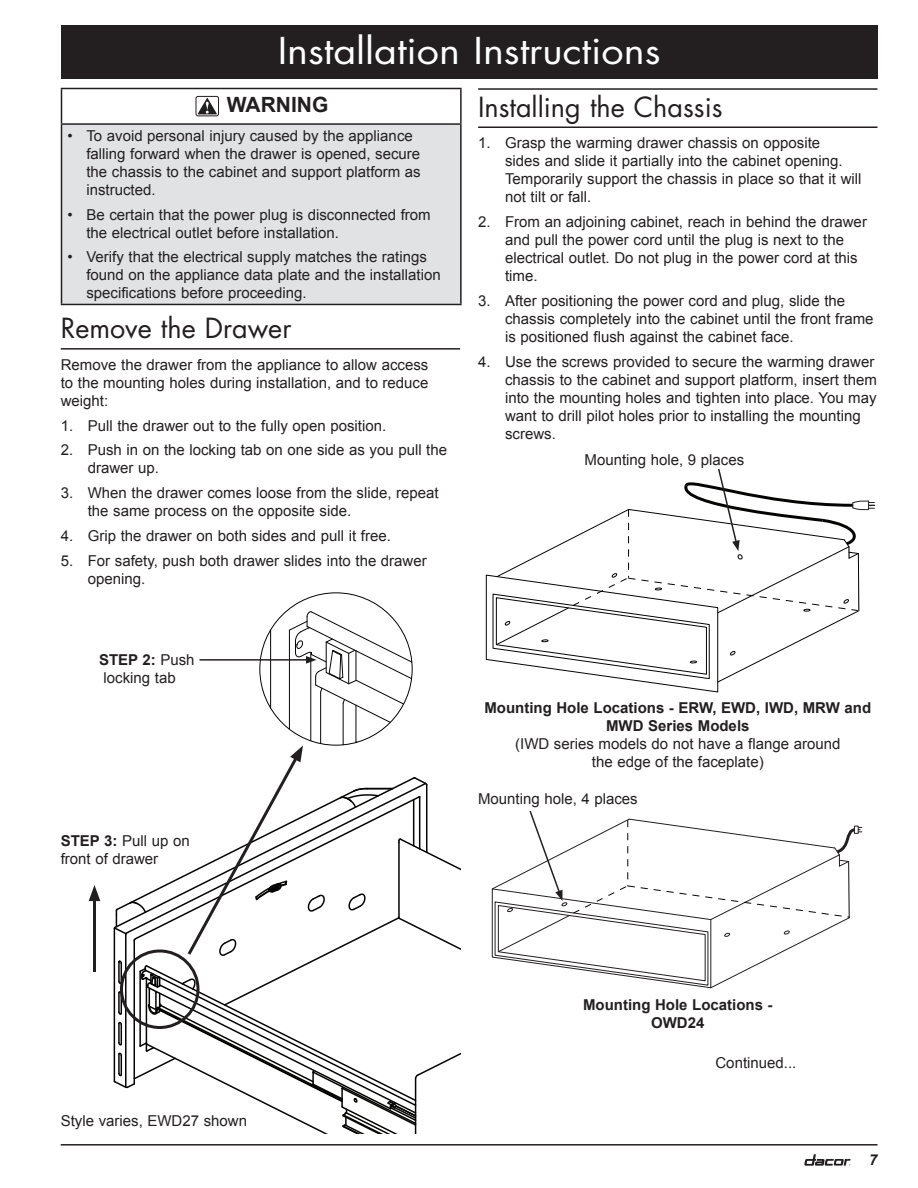
<style>
.page{position:relative;width:918px;height:1188px;background:#fff}
.page>*{position:absolute;margin:0;border:0;box-sizing:border-box;transform-origin:0 0}
.t1{font:36px "Futura Std";color:#fff;scale:1.1 1}
.t2{font:27px "Futura Std";color:#231f20}
.t3{font:700 21px "Arial";color:#231f20}
.t4{font:15px/18px "Arial";color:#231f20}
.t5{font:700 15px/18px "Arial";color:#231f20;text-align:center}
.t6{font:italic 700 15px "Arial";color:#231f20}
.s1{font-weight:700}
</style>
<div class="page">
<svg style="left:804px;top:1154px;width:46px;height:12px"></svg>
<hr style="left:61px;top:1144px;width:817px;height:2px;background:#231f20">
<hr style="left:270px;top:630px;width:1px;height:78px;background:#040503">
<hr style="left:356px;top:705px;width:1px;height:38px;background:#040503">
<hr style="left:343px;top:703px;width:1px;height:42px;background:#040503">
<hr style="left:320px;top:692px;width:1px;height:52px;background:#040503">
<hr style="left:289px;top:630px;width:1px;height:99px;background:#040503">
<hr style="left:310px;top:652px;width:1px;height:89px;background:#040503">
<hr style="left:200px;top:659px;width:108px;height:2px;background:#231f20">
<svg style="left:289px;top:611px;width:124px;height:112px"></svg>
<svg style="left:114px;top:741px;width:346px;height:393px"></svg>
<hr style="left:61px;top:348px;width:399px;height:2px;background:#231f20">
<div style="left:62px;top:124px;width:399px;height:180px;background:#e1e2e4"></div>
<hr style="left:61px;top:88px;width:401px;height:1px;background:#231f20">
<hr style="left:61px;top:89px;width:1px;height:34px;background:#231f20">
<hr style="left:460px;top:89px;width:2px;height:34px;background:#231f20">
<hr style="left:61px;top:123px;width:401px;height:2px;background:#231f20">
<hr style="left:61px;top:125px;width:1px;height:179px;background:#231f20">
<hr style="left:460px;top:125px;width:2px;height:179px;background:#231f20">
<hr style="left:61px;top:304px;width:401px;height:1px;background:#231f20">
<div style="left:196px;top:96px;width:23px;height:20px;border:1px solid #231f20;border-radius:2px"></div>
<svg style="left:197px;top:98px;width:20px;height:16px"></svg>
<div style="left:61px;top:25px;width:817px;height:54px;background:#231f20"></div>
<hr style="left:478px;top:88px;width:400px;height:2px;background:#231f20">
<hr style="left:478px;top:126px;width:400px;height:2px;background:#231f20">
<hr style="left:93px;top:895px;width:3px;height:77px;background:#231f20">
<svg style="left:89px;top:885px;width:11px;height:16px"></svg>
<svg style="left:491px;top:811px;width:371px;height:178px"></svg>
<svg style="left:485px;top:468px;width:390px;height:225px"></svg>
<h1 class="t1" style="left:278px;top:28px;width:349px">Installation Instructions</h1>
<h2 class="t2" style="left:478px;top:90px;width:246px">Installing the Chassis</h2>
<p class="t4" style="left:505px;top:134px;width:358px;text-indent:-27px">1. Grasp the warming drawer chassis on opposite<br>sides and slide it partially into the cabinet opening.<br>Temporarily support the chassis in place so that it will not tilt or fall.</p>
<p class="t4" style="left:505px;top:213px;width:363px;text-indent:-27px">2. From an adjoining cabinet, reach in behind the drawer and pull the power cord until the plug is next to the electrical outlet. Do not plug in the power cord at this time.</p>
<p class="t4" style="left:505px;top:292px;width:370px;text-indent:-27px">3. After positioning the power cord and plug, slide the chassis completely into the cabinet until the front frame is positioned flush against the cabinet face.</p>
<p class="t4" style="left:505px;top:352px;width:373px;text-indent:-27px">4. Use the screws provided to secure the warming drawer chassis to the cabinet and support platform, insert them into the mounting holes and tighten into place. You may want to drill pilot holes prior to installing the mounting screws.</p>
<h3 class="t3" style="left:227px;top:91px;width:16px">warning</h3>
<p class="t4" style="left:86px;top:127px;width:336px;text-indent:-19px">• To avoid personal injury caused by the appliance falling forward when the drawer is opened, secure the chassis to the cabinet and support platform as instructed.</p>
<p class="t4" style="left:86px;top:206px;width:346px;text-indent:-19px">• Be certain that the power plug is disconnected from the electrical outlet before installation.</p>
<p class="t4" style="left:86px;top:248px;width:356px;text-indent:-19px">• Verify that the electrical supply matches the ratings found on the appliance data plate and the installation specifications before proceeding.</p>
<h2 class="t2" style="left:61px;top:311px;width:232px">Remove the Drawer</h2>
<p class="t4" style="left:61px;top:356px;width:369px;text-align:justify">Remove the drawer from the appliance to allow access to the mounting holes during installation, and to reduce weight:</p>
<p class="t4" style="left:61px;top:417px;width:327px">1. Pull the drawer out to the fully open position.</p>
<p class="t4" style="left:88px;top:441px;width:361px;text-indent:-27px">2. Push in on the locking tab on one side as you pull the drawer up.</p>
<p class="t4" style="left:88px;top:484px;width:352px;text-indent:-27px">3. When the drawer comes loose from the slide, repeat the same process on the opposite side.</p>
<p class="t4" style="left:61px;top:527px;width:332px">4. Grip the drawer on both sides and pull it free.</p>
<p class="t4" style="left:88px;top:552px;width:341px;text-indent:-27px">5. For safety, push both drawer slides into the drawer opening.</p>
<p class="t4" style="left:585px;top:451px;width:161px">Mounting hole, 9 places</p>
<p class="t4" style="left:104px;top:651px;width:93px;text-indent:-5px"><span class="s1">STEP 2:</span> Push locking tab</p>
<p class="t4" style="left:61px;top:832px;width:130px"><span class="s1">STEP 3:</span> Pull up on front of drawer</p>
<p class="t4" style="left:61px;top:1112px;width:188px">Style varies, EWD27 shown</p>
<p class="t5" style="left:484px;top:699px;width:388px">Mounting Hole Locations - ERW, EWD, IWD, MRW and<br>MWD Series Models</p>
<p class="t4" style="left:515px;top:735px;width:327px;text-align:center">(IWD series models do not have a flange around the edge of the faceplate)</p>
<p class="t4" style="left:478px;top:790px;width:161px">Mounting hole, 4 places</p>
<p class="t5" style="left:583px;top:996px;width:191px">Mounting Hole Locations -<br>OWD24</p>
<p class="t4" style="left:716px;top:1054px;width:82px">Continued...</p>
<p class="t6" style="left:869px;top:1150px;width:10px">7</p>
</div>
